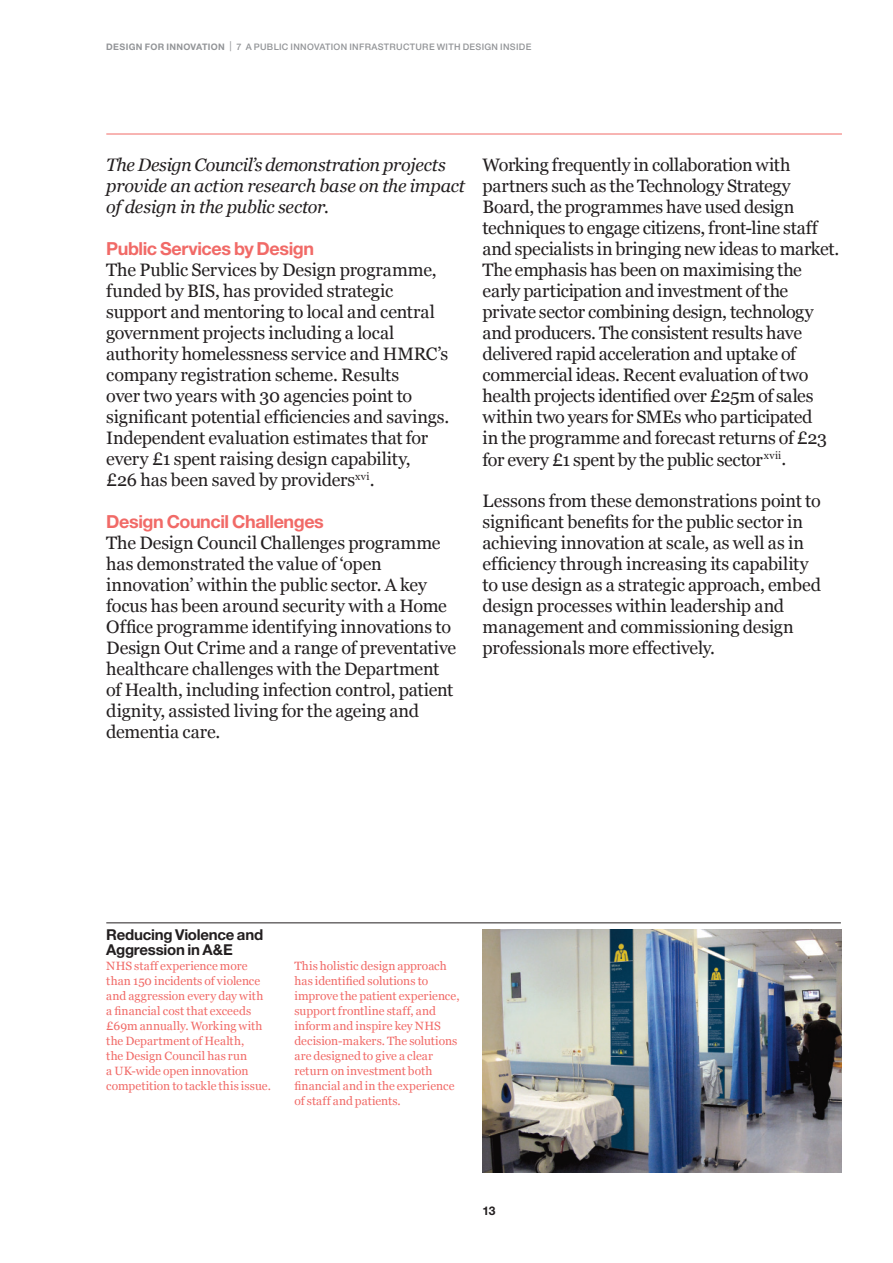
<style>
.page{position:relative;width:893px;height:1263px;background:#fff}
.page>*{position:absolute;margin:0;border:0;box-sizing:border-box;transform-origin:0 0}
.t1{font:18px/21px "Georgia";letter-spacing:-.015em;color:#231f20}
.t2{font:italic 18px/21px "Georgia";letter-spacing:-.015em;color:#231f20}
.t3{font:700 18px "Helvetica Neue";letter-spacing:-.025em;color:#f16a67}
.t4{font:700 15px/15px "Helvetica Neue";letter-spacing:-.015em;color:#231f20}
.t5{font:12px/15px "Georgia";letter-spacing:.005em;color:#f16a67}
.t6{font:700 12px "Helvetica Neue";color:#231f20}
.t7{font:500 9px "Helvetica Neue";letter-spacing:.035em;color:#939598}
.t8{font:700 9px "Helvetica Neue";color:#939598}
.s1{font-weight:300;font-size:13.5px}
</style>
<div class="page">
<hr style="left:106px;top:134px;width:736px;height:1px;background:#f16a67">
<img style="left:483px;top:929px;width:359px;height:244px">
<hr style="left:106px;top:922px;width:735px;height:1px;background:#231f20">
<p class="t8" style="left:106px;top:41px;width:14px">DESIGN</p>
<p class="t8" style="left:145px;top:41px;width:8px">FOR</p>
<p class="t8" style="left:166px;top:41px;width:7px">INNOVATION</p>
<p class="t7" style="left:229px;top:41px;width:304px"><span class="s1">|</span> 7 A PUBLIC INNOVATION INFRASTRUCTURE WITH DESIGN INSIDE</p>
<p class="t2" style="left:106px;top:155px;width:360px">The Design Council’s demonstration projects provide an action research base on the impact of design in the public sector.</p>
<p class="t3" style="left:106px;top:238px;width:209px">Public Services by Design</p>
<p class="t1" style="left:106px;top:260px;width:344px">The Public Services by Design programme, funded by BIS, has provided strategic support and mentoring to local and central government projects including a local authority homelessness service and HMRC’s company registration scheme. Results<br>over two years with 30 agencies point to significant potential efficiencies and savings.<br>Independent evaluation estimates that for every £1 spent raising design capability,<br>£26 has been saved by providers<sup>xvi</sup>.</p>
<p class="t3" style="left:106px;top:511px;width:219px">Design Council Challenges</p>
<p class="t1" style="left:106px;top:533px;width:351px">The Design Council Challenges programme has demonstrated the value of ‘open innovation’ within the public sector. A key focus has been around security with a Home Office programme identifying innovations to Design Out Crime and a range of preventative healthcare challenges with the Department of Health, including infection control, patient dignity, assisted living for the ageing and dementia care.</p>
<p class="t1" style="left:483px;top:155px;width:358px">Working frequently in collaboration with partners such as the Technology Strategy Board, the programmes have used design techniques to engage citizens, front-line staff and specialists in bringing new ideas to market.<br>The emphasis has been on maximising the early participation and investment of the private sector combining design, technology and producers. The consistent results have delivered rapid acceleration and uptake of commercial ideas. Recent evaluation of two health projects identified over £25m of sales within two years for SMEs who participated<br>in the programme and forecast returns of £23 for every £1 spent by the public sector <sup>xvii</sup>.</p>
<p class="t1" style="left:483px;top:491px;width:340px">Lessons from these demonstrations point to significant benefits for the public sector in achieving innovation at scale, as well as in efficiency through increasing its capability to use design as a strategic approach, embed design processes within leadership and management and commissioning design professionals more effectively.</p>
<p class="t4" style="left:106px;top:927px;width:158px">Reducing Violence and<br>Aggression in A&amp;E</p>
<p class="t5" style="left:106px;top:958px;width:166px">NHS staff experience more than 150 incidents of violence and aggression every day with a financial cost that exceeds £69m annually. Working with the Department of Health,<br>the Design Council has run<br>a UK-wide open innovation competition to tackle this issue.</p>
<p class="t5" style="left:294px;top:958px;width:167px">This holistic design approach has identified solutions to improve the patient experience, support frontline staff, and inform and inspire key NHS decision-makers. The solutions are designed to give a clear return on investment both financial and in the experience of staff and patients.</p>
<p class="t6" style="left:483px;top:1203px;width:14px">13</p>
</div>
